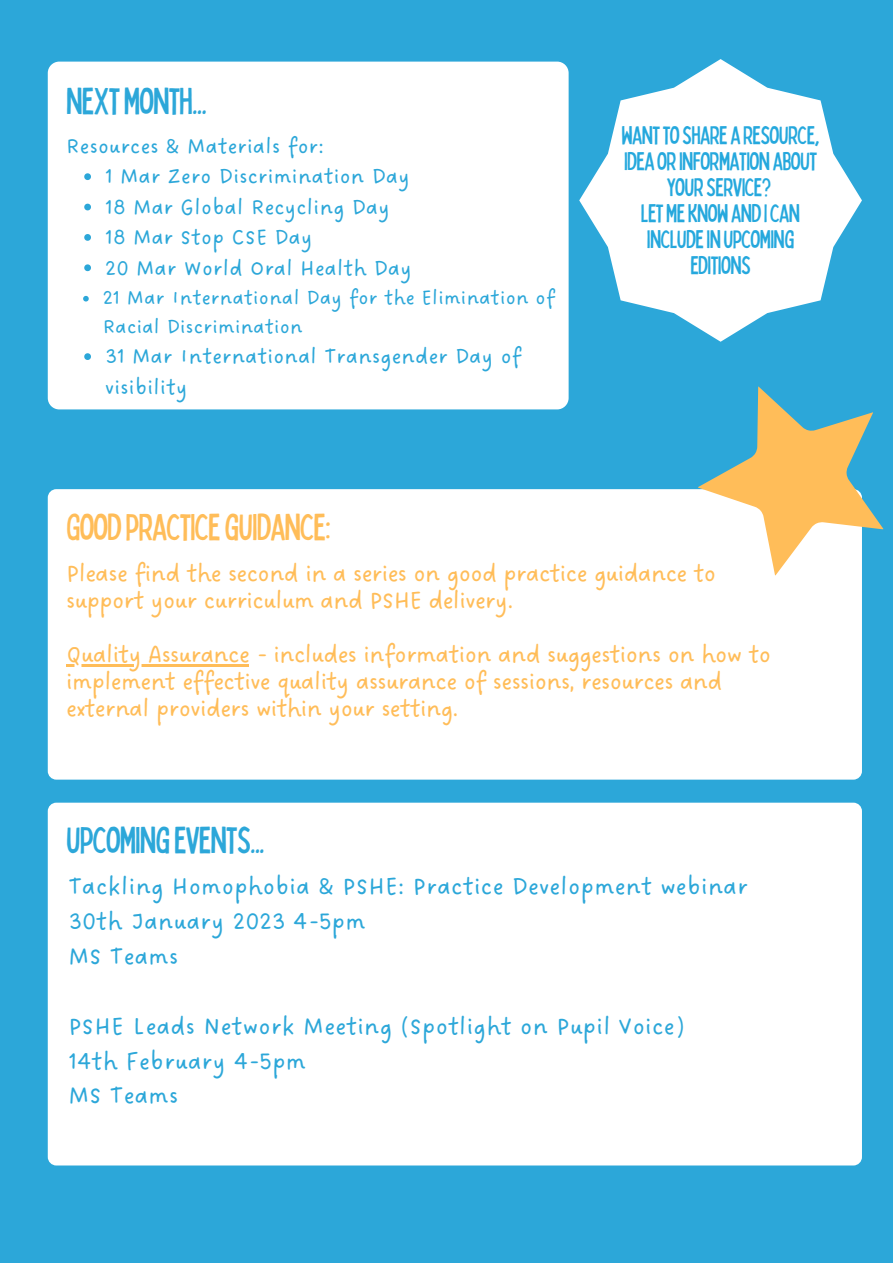
<style>
.page{position:relative;width:893px;height:1264px;background:#fff}
.page>*{position:absolute;margin:0;border:0;box-sizing:border-box;transform-origin:0 0}
.t1{font:condensed 37.5px "Bobby Jones";letter-spacing:-.025em;color:#2ca7d9}
.t2{font:condensed 37.5px "Bobby Jones";letter-spacing:-.025em;color:#ffbd59}
.t3{font:25.95px/27px "DO Sans Regular";letter-spacing:-.025em;color:#ffbd59}
.t4{font:25.95px/34.8px "DO Sans Regular";letter-spacing:.01em;color:#2ca7d9}
.t5{font:condensed 25.5px/25.8px "Bobby Jones";letter-spacing:-.025em;color:#25a8dd;text-align:center}
.t6{font:22.95px/30.3px "DO Sans Regular";letter-spacing:.01em;color:#2ca7d9}
.t7{font:21.45px/29.2px "DO Sans Regular";letter-spacing:.01em;color:#2ca7d9}
</style>
<div class="page">
<div style="left:0;top:0;width:892px;height:1262px;background:#2ca7d9"></div>
<div style="left:48px;top:62px;width:520px;height:347px;background:#fff;border-radius:11px"></div>
<svg style="left:84px;top:173px;width:7px;height:7px"></svg>
<svg style="left:84px;top:204px;width:7px;height:6px"></svg>
<svg style="left:84px;top:234px;width:7px;height:7px"></svg>
<svg style="left:84px;top:264px;width:7px;height:7px"></svg>
<svg style="left:83px;top:296px;width:6px;height:5px"></svg>
<svg style="left:84px;top:353px;width:7px;height:7px"></svg>
<svg style="left:579px;top:59px;width:282px;height:283px;fill:#fff"></svg>
<div style="left:48px;top:802px;width:813px;height:363px;background:#fff;border-radius:9px"></div>
<div style="left:48px;top:489px;width:813px;height:290px;background:#fff;border-radius:9px"></div>
<hr style="left:66px;top:664px;width:183px;height:2px;background:#ffbd59">
<svg style="left:670px;top:386px;width:214px;height:204px"></svg>
<h1 class="t1" style="left:66px;top:77px;width:142px">NEXTMONTH...</h1>
<p class="t6" style="left:66px;top:132px;width:259px">Resources &amp; Materials for:</p>
<p class="t6" style="left:105px;top:162px;width:308px">1 Mar Zero Discrimination Day<br>18 Mar Global Recycling Day<br>18 Mar Stop CSE Day<br>20 Mar World Oral Health Day</p>
<p class="t7" style="left:103px;top:284px;width:454px">21 Mar International Day for the Elimination of<br>Racial Discrimination</p>
<p class="t6" style="left:105px;top:342px;width:418px">31 Mar International Transgender Day of visibility</p>
<h1 class="t2" style="left:66px;top:502px;width:266px">GOODPRACTICEGUIDANCE:</h1>
<p class="t5" style="left:621px;top:121px;width:200px">WANTTOSHAREARESOURCE,<br>IDEAORINFORMATIONABOUT<br>YOURSERVICE?<br>LETMEKNOWANDICAN<br>INCLUDEINUPCOMING<br>EDITIONS</p>
<p class="t3" style="left:66px;top:561px;width:651px">Please find the second in a series on good practice guidance to support your curriculum and PSHE delivery.</p>
<p class="t3" style="left:66px;top:642px;width:706px">Quality Assurance - includes information and suggestions on how to implement effective quality assurance of sessions, resources and external providers within your setting.</p>
<h1 class="t1" style="left:66px;top:815px;width:200px">UPCOMINGEVENTS...</h1>
<p class="t4" style="left:68px;top:870px;width:681px">Tackling Homophobia &amp; PSHE: Practice Development webinar<br>30th January 2023 4-5pm<br>MS Teams</p>
<p class="t4" style="left:68px;top:1009px;width:617px">PSHE Leads Network Meeting (Spotlight on Pupil Voice)<br>14th February 4-5pm<br>MS Teams</p>
</div>
